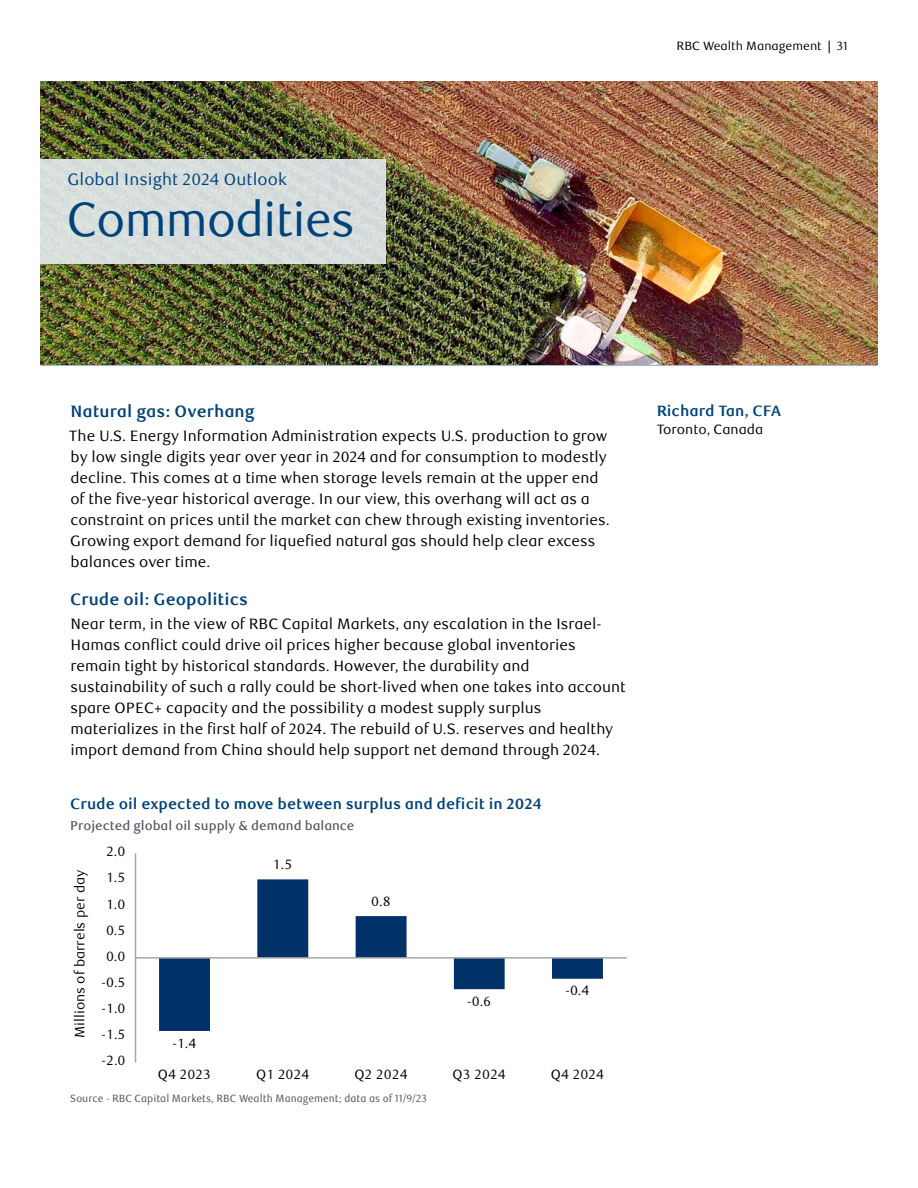
<style>
.page{position:relative;width:918px;height:1188px;background:#fff}
.page>*{position:absolute;margin:0;border:0;box-sizing:border-box;transform-origin:0 0}
.Main_2023_Banner_p1_non-region{font:48px "RBC Display";color:#00427a}
.Main_2023_Subhead_1_PDF_H3{font:700 16.5px "RBC Text";color:#00427a}
.Main_2023_Banner_p1_pubname{font:16.5px "RBC Text";letter-spacing:.005em;color:#00427a}
.Main_2023_Regional_body_text{font:15px/21px "RBC Text";color:#000}
.Main_2023_Author_name{font:700 15px "RBC Text";color:#00427a}
.t1{font:13.5px "RBC Text Tabular";color:#000}
.Main_2023_Author_location{font:13.5px "RBC Text";color:#000}
.Exhibits_Region_exhib_subtitle{font:500 12.75px "RBC Text";color:#4f545c}
.t2{font:12px "RBC Text";color:#000}
.Exhibits_Region_exhib_source{font:10.5px "RBC Text Cond";color:#4f545c}
.s1{font-weight:700}
</style>
<div class="page">
<hr style="left:40px;top:364px;width:838px;height:1px;background:#00427a">
<img style="left:40px;top:81px;width:838px;height:283px">
<div style="left:40px;top:159px;width:346px;height:104px;background:#d7dedc"></div>
<svg style="left:159px;top:879px;width:444px;height:152px"></svg>
<hr style="left:135px;top:853px;width:1px;height:209px;background:#a6a6a6">
<hr style="left:135px;top:957px;width:492px;height:2px;background:#a6a6a6">
<p class="Main_2023_Banner_p1_pubname" style="left:68px;top:170px;width:221px">Global Insight 2024 Outlook</p>
<h2 class="Main_2023_Banner_p1_non-region" style="left:67px;top:192px;width:289px">Commodities</h2>
<p class="t2" style="left:677px;top:38px;width:173px">RBC Wealth Management <span class="s1">|</span> 31</p>
<h3 class="Main_2023_Subhead_1_PDF_H3" style="left:71px;top:401px;width:185px">Natural gas: Overhang</h3>
<p class="Main_2023_Regional_body_text" style="left:69px;top:426px;width:542px">The U.S. Energy Information Administration expects U.S. production to grow by low single digits year over year in 2024 and for consumption to modestly decline. This comes at a time when storage levels remain at the upper end of the five-year historical average. In our view, this overhang will act as a constraint on prices until the market can chew through existing inventories.<br>Growing export demand for liquefied natural gas should help clear excess balances over time.</p>
<h3 class="Main_2023_Subhead_1_PDF_H3" style="left:70px;top:589px;width:179px">Crude oil: Geopolitics</h3>
<p class="Main_2023_Regional_body_text" style="left:70px;top:614px;width:557px">Near term, in the view of RBC Capital Markets, any escalation in the Israel-Hamas conflict could drive oil prices higher because global inventories remain tight by historical standards. However, the durability and sustainability of such a rally could be short-lived when one takes into account spare OPEC+ capacity and the possibility a modest supply surplus materializes in the first half of 2024. The rebuild of U.S. reserves and healthy import demand from China should help support net demand through 2024.</p>
<p class="Main_2023_Author_name" style="left:70px;top:795px;width:473px">Crude oil expected to move between surplus and deficit in 2024</p>
<p class="Exhibits_Region_exhib_subtitle" style="left:70px;top:818px;width:286px">Projected global oil supply &amp; demand balance</p>
<p class="t1" style="left:72px;top:1038px;width:170px;rotate:-90deg">Millions of barrels per day</p>
<p class="t1" style="left:106px;top:844px;width:21px">2.0</p>
<p class="t1" style="left:106px;top:870px;width:21px">1.5</p>
<p class="t1" style="left:106px;top:896px;width:21px">1.0</p>
<p class="t1" style="left:106px;top:922px;width:21px">0.5</p>
<p class="t1" style="left:106px;top:948px;width:21px">0.0</p>
<p class="t1" style="left:102px;top:974px;width:25px">-0.5</p>
<p class="t1" style="left:102px;top:1001px;width:25px">-1.0</p>
<p class="t1" style="left:102px;top:1027px;width:25px">-1.5</p>
<p class="t1" style="left:102px;top:1053px;width:25px">-2.0</p>
<p class="t1" style="left:173px;top:1035px;width:25px">-1.4</p>
<p class="t1" style="left:273px;top:856px;width:21px">1.5</p>
<p class="t1" style="left:371px;top:893px;width:21px">0.8</p>
<p class="t1" style="left:467px;top:993px;width:25px">-0.6</p>
<p class="t1" style="left:566px;top:983px;width:25px">-0.4</p>
<p class="t1" style="left:158px;top:1066px;width:55px">Q4 2023</p>
<p class="t1" style="left:256px;top:1066px;width:55px">Q1 2024</p>
<p class="t1" style="left:354px;top:1066px;width:55px">Q2 2024</p>
<p class="t1" style="left:453px;top:1066px;width:55px">Q3 2024</p>
<p class="t1" style="left:551px;top:1066px;width:55px">Q4 2024</p>
<p class="Exhibits_Region_exhib_source" style="left:70px;top:1092px;width:358px">Source - RBC Capital Markets, RBC Wealth Management; data as of 11/9/23</p>
<p class="Main_2023_Author_name" style="left:657px;top:402px;width:126px">Richard Tan, CFA</p>
<p class="Main_2023_Author_location" style="left:657px;top:421px;width:108px">Toronto, Canada</p>
</div>
